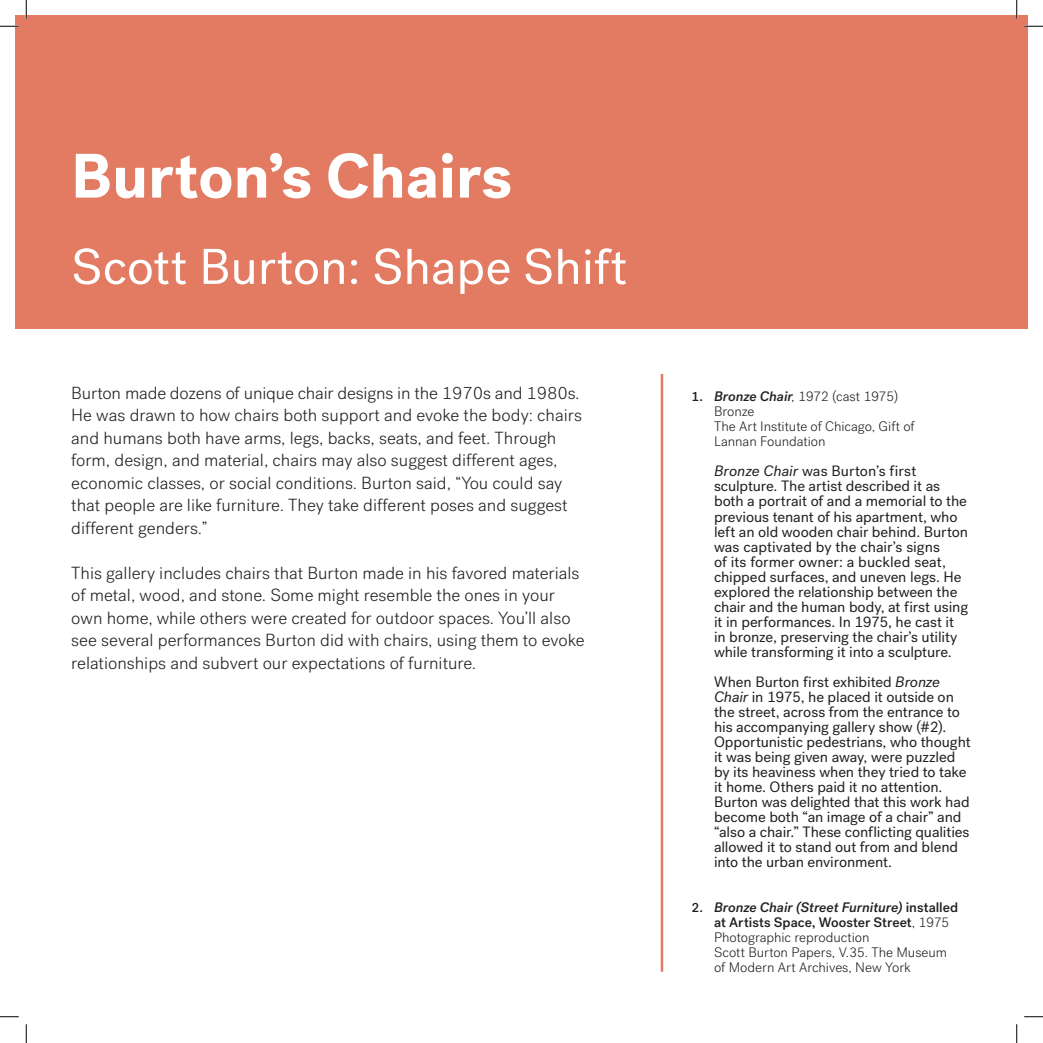
<style>
.page{position:relative;width:1043px;height:1043px;background:#fff}
.page>*{position:absolute;margin:0;border:0;box-sizing:border-box;transform-origin:0 0}
.t1{font:700 62.5px "Post Grotesk";color:#fff}
.t2{font:50px "Post Grotesk";color:#fff}
.t3{font:300 17.5px/22.5px "Post Grotesk";color:#231f20}
.t4{font:15px/15px "Post Grotesk";letter-spacing:-.005em;color:#231f20}
.t5{font:300 13.75px/15px "Post Grotesk";letter-spacing:-.005em;color:#231f20}
.s1{font-weight:500;font-size:13.12px}
.s2{font-weight:500;font-style:italic}
.s3{font-style:italic}
.s4{font-weight:500}
</style>
<div class="page">
<div style="left:15px;top:15px;width:1013px;height:314px;background:#e37b62"></div>
<hr style="left:660px;top:374px;width:3px;height:597px;background:#e37b62">
<svg style="left:0;top:25px;width:19px;height:2px"></svg>
<svg style="left:1024px;top:25px;width:18px;height:2px"></svg>
<svg style="left:0;top:1016px;width:19px;height:1px"></svg>
<svg style="left:1024px;top:1016px;width:18px;height:1px"></svg>
<svg style="left:25px;top:0;width:2px;height:19px"></svg>
<svg style="left:25px;top:1024px;width:2px;height:18px"></svg>
<svg style="left:1016px;top:0;width:1px;height:19px"></svg>
<svg style="left:1016px;top:1024px;width:1px;height:18px"></svg>
<h1 class="t1" style="left:71px;top:136px;width:442px">Burton’s Chairs</h1>
<h2 class="t2" style="left:71px;top:237px;width:557px">Scott Burton: Shape Shift</h2>
<p class="t3" style="left:71px;top:381px;width:512px">Burton made dozens of unique chair designs in the 1970s and 1980s.<br>He was drawn to how chairs both support and evoke the body: chairs and humans both have arms, legs, backs, seats, and feet. Through form, design, and material, chairs may also suggest different ages, economic classes, or social conditions. Burton said, “You could say that people are like furniture. They take different poses and suggest different genders.”</p>
<p class="t3" style="left:71px;top:562px;width:515px">This gallery includes chairs that Burton made in his favored materials of metal, wood, and stone. Some might resemble the ones in your own home, while others were created for outdoor spaces. You’ll also see several performances Burton did with chairs, using them to evoke relationships and subvert our expectations of furniture.</p>
<p class="t5" style="left:714px;top:389px;width:202px;text-indent:-22px"><span class="s1">1.</span> <span class="s2">Bronze Chair</span>, 1972 (cast 1975)<br>Bronze<br>The Art Institute of Chicago, Gift of<br>Lannan Foundation</p>
<p class="t4" style="left:714px;top:464px;width:255px"><span class="s3">Bronze Chair</span> was Burton’s first sculpture. The artist described it as both a portrait of and a memorial to the previous tenant of his apartment, who left an old wooden chair behind. Burton was captivated by the chair’s signs<br>of its former owner: a buckled seat, chipped surfaces, and uneven legs. He explored the relationship between the chair and the human body, at first using it in performances. In 1975, he cast it in bronze, preserving the chair’s utility while transforming it into a sculpture.</p>
<p class="t4" style="left:714px;top:674px;width:258px">When Burton first exhibited <span class="s3">Bronze Chair</span> in 1975, he placed it outside on the street, across from the entrance to his accompanying gallery show (#2).<br>Opportunistic pedestrians, who thought it was being given away, were puzzled by its heaviness when they tried to take it home. Others paid it no attention.<br>Burton was delighted that this work had become both “an image of a chair” and “also a chair.” These conflicting qualities allowed it to stand out from and blend into the urban environment.</p>
<p class="t5" style="left:714px;top:899px;width:246px;text-indent:-22px"><span class="s1">2.</span> <span class="s2">Bronze Chair (Street Furniture)</span> <span class="s4">installed at Artists Space, Wooster Street</span>, 1975<br>Photographic reproduction<br>Scott Burton Papers, V.35. The Museum of Modern Art Archives, New York</p>
</div>
